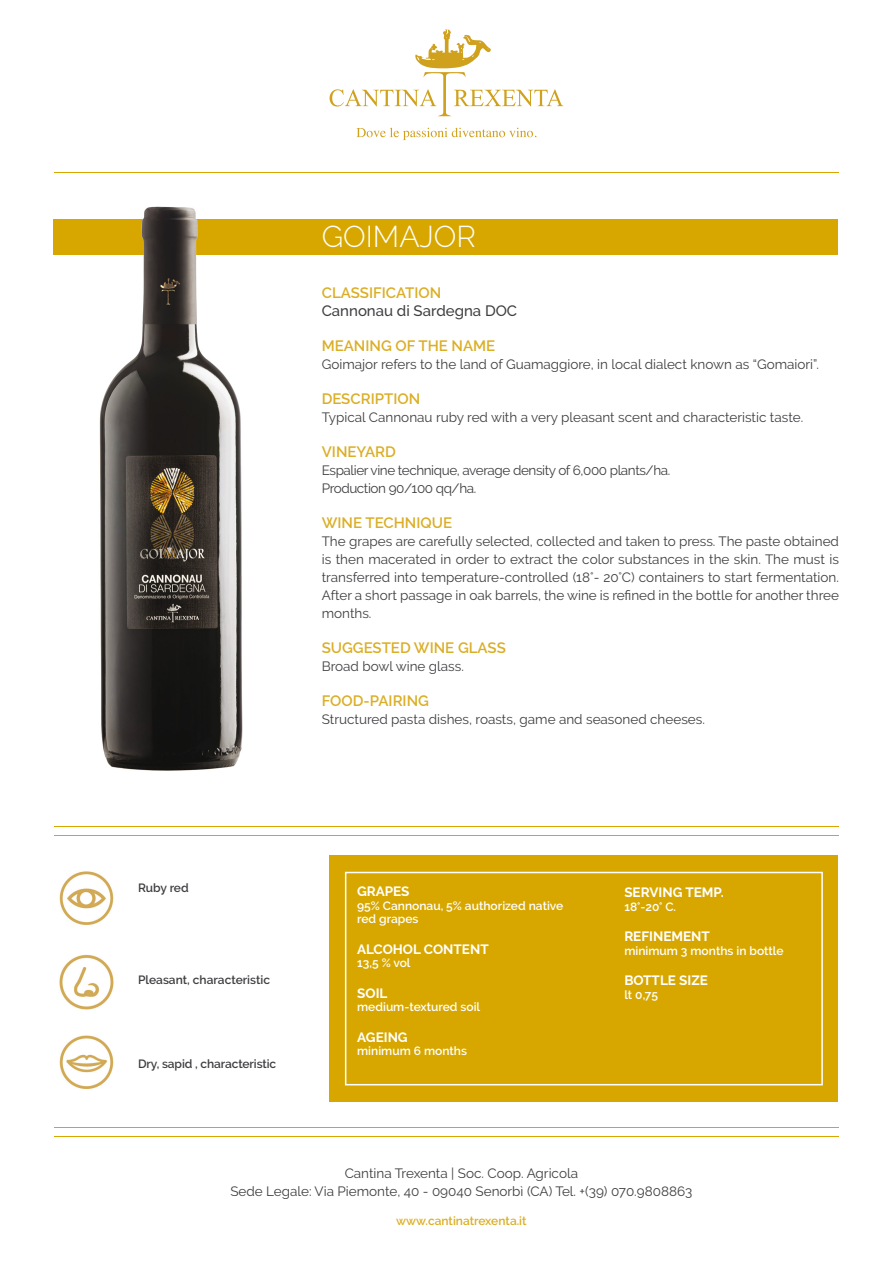
<style>
.page{position:relative;width:893px;height:1263px;background:#fff}
.page>*{position:absolute;margin:0;border:0;box-sizing:border-box;transform-origin:0 0}
.t1{font:300 30px "Raleway";color:#fff}
.t2{font:600 15px "Raleway";color:#dbae25}
.t3{font:500 15px "Raleway";color:#3e3d40}
.t4{font:13.5px/18px "Raleway";color:#3e3d40;text-align:center}
.t5{font:13.5px/18px "Raleway";letter-spacing:-.03em;color:#3e3d40}
.t6{font:700 13.5px "Raleway";color:#fff}
.t7{font:600 12px/13.5px "Raleway";color:#fff}
.t8{font:600 12px "Raleway";letter-spacing:-.01em;color:#3e3d40}
.t9{font:600 12px "Raleway";color:#dbae25}
</style>
<div class="page">
<div style="left:330px;top:856px;width:508px;height:246px;background:#d7a700"></div>
<div style="left:53px;top:219px;width:785px;height:35px;background:#d7a700"></div>
<svg style="left:330px;top:30px;width:233px;height:86px"></svg>
<svg style="left:357px;top:128px;width:179px;height:12px"></svg>
<hr style="left:54px;top:172px;width:785px;height:1px;background:#d7a700">
<hr style="left:54px;top:1136px;width:785px;height:1px;background:#d7a700">
<hr style="left:54px;top:835px;width:785px;height:1px;background:#d7a700">
<hr style="left:54px;top:1127px;width:785px;height:1px;background:#d7a700">
<hr style="left:54px;top:826px;width:785px;height:1px;background:#d7a700">
<img style="left:59px;top:1035px;width:55px;height:54px">
<img style="left:59px;top:954px;width:55px;height:56px">
<img style="left:59px;top:871px;width:55px;height:54px">
<svg style="left:345px;top:872px;width:478px;height:213px"></svg>
<img style="left:96px;top:206px;width:148px;height:565px">
<img style="left:96px;top:219px;width:148px;height:35px">
<h1 class="t1" style="left:322px;top:226px;width:156px">GOIMAJOR</h1>
<p class="t2" style="left:322px;top:287px;width:121px">CLASSIFICATION</p>
<p class="t3" style="left:322px;top:305px;width:197px">Cannonau di Sardegna DOC</p>
<p class="t2" style="left:322px;top:340px;width:175px">MEANING OF THE NAME</p>
<p class="t4" style="left:322px;top:356px;width:499px">Goimajor refers to the land of Guamaggiore, in local dialect known as “Gomaiori”.</p>
<p class="t2" style="left:322px;top:393px;width:100px">DESCRIPTION</p>
<p class="t4" style="left:322px;top:409px;width:483px">Typical Cannonau ruby red with a very pleasant scent and characteristic taste.</p>
<p class="t2" style="left:322px;top:446px;width:76px">VINEYARD</p>
<p class="t5" style="left:322px;top:462px;width:350px">Espalier vine technique, average density of 6,000 plants/ha.<br>Production 90/100 qq/ha.</p>
<p class="t2" style="left:322px;top:517px;width:132px">WINE TECHNIQUE</p>
<p class="t4" style="left:322px;top:533px;width:519px;text-align:justify">The grapes are carefully selected, collected and taken to press. The paste obtained is then macerated in order to extract the color substances in the skin. The must is transferred into temperature-controlled (18°- 20°C) containers to start fermentation.<br>After a short passage in oak barrels, the wine is refined in the bottle for another three months.</p>
<p class="t2" style="left:322px;top:642px;width:186px">SUGGESTED WINE GLASS</p>
<p class="t4" style="left:322px;top:658px;width:144px">Broad bowl wine glass.</p>
<p class="t2" style="left:322px;top:695px;width:109px">FOOD-PAIRING</p>
<p class="t4" style="left:322px;top:711px;width:385px">Structured pasta dishes, roasts, game and seasoned cheeses.</p>
<p class="t8" style="left:138px;top:883px;width:52px">Ruby red</p>
<p class="t8" style="left:138px;top:975px;width:134px">Pleasant, characteristic</p>
<p class="t8" style="left:138px;top:1059px;width:140px">Dry, sapid , characteristic</p>
<p class="t6" style="left:357px;top:887px;width:54px">GRAPES</p>
<p class="t7" style="left:357px;top:900px;width:208px">95% Cannonau, 5% authorized native red grapes</p>
<p class="t6" style="left:357px;top:944px;width:133px">ALCOHOL CONTENT</p>
<p class="t7" style="left:357px;top:957px;width:55px">13,5 % vol</p>
<p class="t6" style="left:357px;top:988px;width:32px">SOIL</p>
<p class="t7" style="left:357px;top:1001px;width:125px">medium-textured soil</p>
<p class="t6" style="left:357px;top:1032px;width:52px">AGEING</p>
<p class="t7" style="left:357px;top:1045px;width:111px">minimum 6 months</p>
<p class="t6" style="left:624px;top:888px;width:101px">SERVING TEMP.</p>
<p class="t7" style="left:624px;top:901px;width:53px">18°-20° C.</p>
<p class="t6" style="left:624px;top:932px;width:87px">REFINEMENT</p>
<p class="t7" style="left:624px;top:945px;width:161px">minimum 3 months in bottle</p>
<p class="t6" style="left:624px;top:976px;width:85px">BOTTLE SIZE</p>
<p class="t7" style="left:624px;top:989px;width:35px">lt 0,75</p>
<p class="t4" style="left:230px;top:1165px;width:463px">Cantina Trexenta | Soc. Coop. Agricola<br>Sede Legale: Via Piemonte, 40 - 09040 Senorbì (CA) Tel. +(39) 070.9808863</p>
<p class="t9" style="left:396px;top:1216px;width:132px">www.cantinatrexenta.it</p>
</div>
